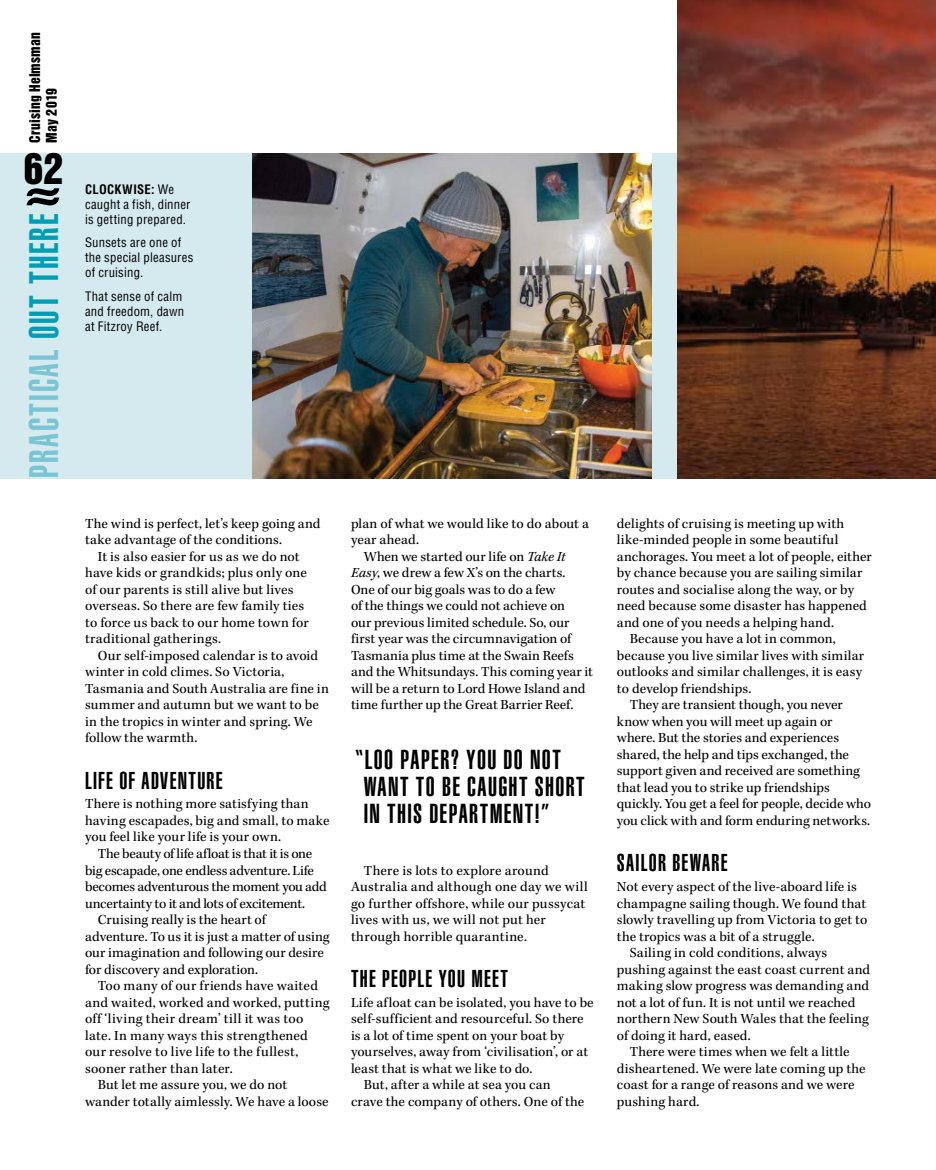
<style>
.page{position:relative;width:936px;height:1170px;background:#fff}
.page>*{position:absolute;margin:0;border:0;box-sizing:border-box;transform-origin:0 0}
.t1{font:40.5px "Helvetica LT Std Ultra Comp";letter-spacing:.055em;color:#7ac4d3}
.t2{font:39px "Helvetica Inserat LT Std";color:#000}
.t3{font:27px/27px "Helvetica LT Std Ultra Comp";letter-spacing:.05em;color:#000}
.t4{font:24px "Helvetica LT Std Ultra Comp";letter-spacing:.055em;color:#000}
.t5{font:14.25px/16.5px "Kepler Std";letter-spacing:.01em;color:#000}
.t6{font:14.25px "Kepler Std";letter-spacing:-.015em;color:#000}
.t7{font:14.25px "Kepler Std";letter-spacing:-.01em;color:#000}
.t8{font:14.25px "Kepler Std";letter-spacing:-.02em;color:#000}
.t9{font:14.25px "Kepler Std";letter-spacing:-.025em;color:#000}
.t10{font:14.25px "Kepler Std";letter-spacing:.03em;color:#000}
.t11{font:13.5px/16.5px "Helvetica Inserat LT Std";letter-spacing:.01em;color:#000}
.t12{font:condensed 12.75px/15px "Helvetica LT Std";letter-spacing:.015em;color:#000}
.s1{color:#009eb4}
.s2{font-weight:700}
.s3{font-style:italic}
</style>
<div class="page">
<div style="left:0;top:153px;width:935px;height:325px;background:#d5eaee"></div>
<img style="left:677px;top:0;width:258px;height:478px">
<img style="left:253px;top:153px;width:398px;height:325px">
<svg style="left:27px;top:188px;width:32px;height:17px"></svg>
<p class="t11" style="left:27px;top:142px;width:112px;rotate:-90deg">Cruising Helmsman<br>May 2019</p>
<h2 class="t2" style="left:24px;top:146px;width:41px">62</h2>
<h1 class="t1" style="left:21px;top:478px;width:266px;rotate:-90deg">PRACTICAL <span class="s1">OUT THERE</span></h1>
<p class="t12" style="left:85px;top:181px;width:107px"><span class="s2">CLOCKWISE:</span> We caught a fish, dinner is getting prepared.</p>
<p class="t12" style="left:85px;top:235px;width:110px">Sunsets are one of the special pleasures of cruising.</p>
<p class="t12" style="left:85px;top:288px;width:101px">That sense of calm and freedom, dawn at Fitzroy Reef.</p>
<p class="t5" style="left:85px;top:515px;width:237px">The wind is perfect, let’s keep going and take advantage of the conditions.</p>
<p class="t5" style="left:85px;top:548px;width:225px;text-indent:13px">It is also easier for us as we do not have kids or grandkids; plus only one of our parents is still alive but lives overseas. So there are few family ties to force us back to our home town for traditional gatherings.</p>
<p class="t5" style="left:85px;top:647px;width:245px;text-indent:13px">Our self-imposed calendar is to avoid winter in cold climes. So Victoria, Tasmania and South Australia are fine in summer and autumn but we want to be in the tropics in winter and spring. We follow the warmth.</p>
<h3 class="t4" style="left:85px;top:766px;width:139px">LIFE OF ADVENTURE</h3>
<p class="t5" style="left:85px;top:796px;width:246px">There is nothing more satisfying than having escapades, big and small, to make you feel like your life is your own.</p>
<p class="t6" style="left:98px;top:845px;width:216px">The beauty of life afloat is that it is one</p>
<p class="t6" style="left:85px;top:861px;width:230px">big escapade, one endless adventure. Life</p>
<p class="t9" style="left:85px;top:878px;width:243px">becomes adventurous the moment you add</p>
<p class="t8" style="left:85px;top:894px;width:222px">uncertainty to it and lots of excitement.</p>
<p class="t5" style="left:98px;top:911px;width:169px">Cruising really is the heart of</p>
<p class="t5" style="left:85px;top:928px;width:246px">adventure. To us it is just a matter of using</p>
<p class="t5" style="left:85px;top:944px;width:240px">our imagination and following our desire</p>
<p class="t5" style="left:85px;top:961px;width:174px">for discovery and exploration.</p>
<p class="t5" style="left:98px;top:977px;width:222px">Too many of our friends have waited</p>
<p class="t5" style="left:85px;top:994px;width:246px">and waited, worked and worked, putting</p>
<p class="t10" style="left:85px;top:1010px;width:220px">off ‘living their dream’ till it was too</p>
<p class="t5" style="left:85px;top:1027px;width:224px">late. In many ways this strengthened</p>
<p class="t5" style="left:85px;top:1043px;width:215px">our resolve to live life to the fullest,</p>
<p class="t5" style="left:85px;top:1060px;width:149px">sooner rather than later.</p>
<p class="t5" style="left:98px;top:1076px;width:191px">But let me assure you, we do not</p>
<p class="t5" style="left:85px;top:1093px;width:245px">wander totally aimlessly. We have a loose</p>
<p class="t5" style="left:351px;top:515px;width:239px">plan of what we would like to do about a</p>
<p class="t5" style="left:351px;top:532px;width:70px">year ahead.</p>
<p class="t5" style="left:364px;top:548px;width:203px">When we started our life on <span class="s3">Take It</span></p>
<p class="t5" style="left:351px;top:565px;width:216px"><span class="s3">Easy</span>, we drew a few X’s on the charts.</p>
<p class="t5" style="left:351px;top:581px;width:206px">One of our big goals was to do a few</p>
<p class="t5" style="left:351px;top:598px;width:215px">of the things we could not achieve on</p>
<p class="t5" style="left:351px;top:614px;width:220px">our previous limited schedule. So, our</p>
<p class="t5" style="left:351px;top:631px;width:222px">first year was the circumnavigation of</p>
<p class="t5" style="left:351px;top:647px;width:224px">Tasmania plus time at the Swain Reefs</p>
<p class="t5" style="left:351px;top:664px;width:243px">and the Whitsundays. This coming year it</p>
<p class="t5" style="left:351px;top:680px;width:236px">will be a return to Lord Howe Island and</p>
<p class="t5" style="left:351px;top:697px;width:224px">time further up the Great Barrier Reef.</p>
<h3 class="t3" style="left:364px;top:745px;width:222px;text-indent:-9px">“LOO PAPER? YOU DO NOT<br>WANT TO BE CAUGHT SHORT<br>IN THIS DEPARTMENT!”</h3>
<p class="t5" style="left:351px;top:862px;width:238px;text-indent:13px">There is lots to explore around Australia and although one day we will go further offshore, while our pussycat lives with us, we will not put her through horrible quarantine.</p>
<h3 class="t4" style="left:351px;top:964px;width:158px">THE PEOPLE YOU MEET</h3>
<p class="t5" style="left:351px;top:994px;width:244px">Life afloat can be isolated, you have to be</p>
<p class="t5" style="left:351px;top:1010px;width:234px">self-sufficient and resourceful. So there</p>
<p class="t5" style="left:351px;top:1027px;width:214px">is a lot of time spent on your boat by</p>
<p class="t5" style="left:351px;top:1043px;width:239px">yourselves, away from ‘civilisation’, or at</p>
<p class="t5" style="left:351px;top:1060px;width:183px">least that is what we like to do.</p>
<p class="t5" style="left:364px;top:1076px;width:188px">But, after a while at sea you can</p>
<p class="t5" style="left:351px;top:1093px;width:235px">crave the company of others. One of the</p>
<p class="t5" style="left:617px;top:515px;width:229px">delights of cruising is meeting up with</p>
<p class="t5" style="left:617px;top:532px;width:223px">like-minded people in some beautiful</p>
<p class="t5" style="left:617px;top:548px;width:256px">anchorages. You meet a lot of people, either</p>
<p class="t5" style="left:617px;top:565px;width:247px">by chance because you are sailing similar</p>
<p class="t5" style="left:617px;top:581px;width:238px">routes and socialise along the way, or by</p>
<p class="t5" style="left:617px;top:598px;width:251px">need because some disaster has happened</p>
<p class="t5" style="left:617px;top:614px;width:218px">and one of you needs a helping hand.</p>
<p class="t5" style="left:629px;top:631px;width:208px">Because you have a lot in common,</p>
<p class="t5" style="left:617px;top:647px;width:249px">because you live similar lives with similar</p>
<p class="t5" style="left:617px;top:664px;width:247px">outlooks and similar challenges, it is easy</p>
<p class="t5" style="left:617px;top:680px;width:136px">to develop friendships.</p>
<p class="t5" style="left:629px;top:697px;width:214px">They are transient though, you never</p>
<p class="t5" style="left:617px;top:713px;width:217px">know when you will meet up again or</p>
<p class="t5" style="left:617px;top:730px;width:224px">where. But the stories and experiences</p>
<p class="t5" style="left:617px;top:746px;width:233px">shared, the help and tips exchanged, the</p>
<p class="t5" style="left:617px;top:763px;width:244px">support given and received are something</p>
<p class="t5" style="left:617px;top:779px;width:214px">that lead you to strike up friendships</p>
<p class="t7" style="left:617px;top:796px;width:256px">quickly. You get a feel for people, decide who</p>
<p class="t5" style="left:617px;top:812px;width:255px">you click with and form enduring networks.</p>
<h3 class="t4" style="left:617px;top:849px;width:112px">SAILOR BEWARE</h3>
<p class="t5" style="left:617px;top:878px;width:241px">Not every aspect of the live-aboard life is</p>
<p class="t5" style="left:617px;top:895px;width:251px">champagne sailing though. We found that</p>
<p class="t5" style="left:617px;top:911px;width:252px">slowly travelling up from Victoria to get to</p>
<p class="t5" style="left:617px;top:928px;width:199px">the tropics was a bit of a struggle.</p>
<p class="t5" style="left:629px;top:944px;width:199px">Sailing in cold conditions, always</p>
<p class="t5" style="left:617px;top:961px;width:255px">pushing against the east coast current and</p>
<p class="t5" style="left:617px;top:977px;width:254px">making slow progress was demanding and</p>
<p class="t5" style="left:617px;top:994px;width:240px">not a lot of fun. It is not until we reached</p>
<p class="t5" style="left:617px;top:1010px;width:253px">northern New South Wales that the feeling</p>
<p class="t5" style="left:617px;top:1027px;width:135px">of doing it hard, eased.</p>
<p class="t5" style="left:629px;top:1043px;width:221px">There were times when we felt a little</p>
<p class="t5" style="left:617px;top:1060px;width:250px">disheartened. We were late coming up the</p>
<p class="t5" style="left:617px;top:1076px;width:239px">coast for a range of reasons and we were</p>
<p class="t5" style="left:617px;top:1093px;width:84px">pushing hard.</p>
</div>
